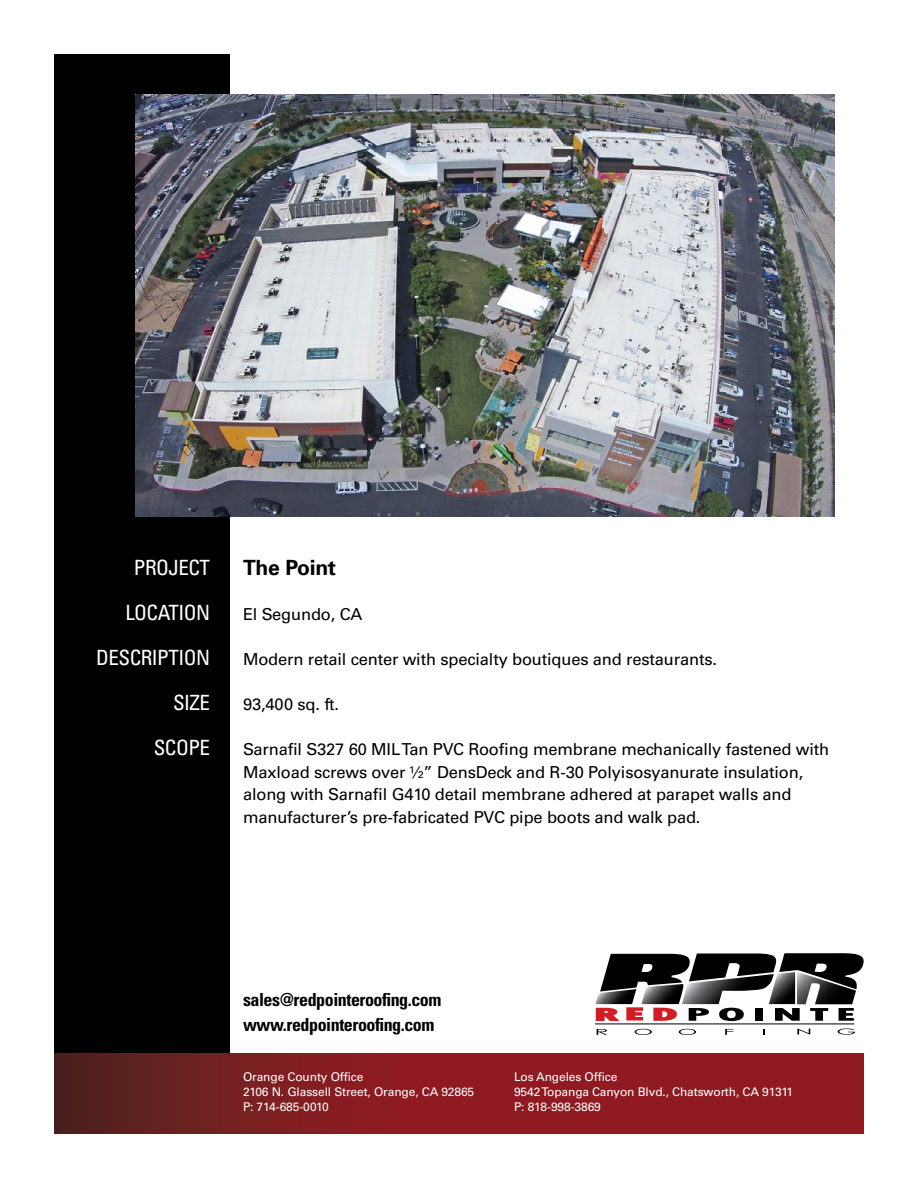
<style>
.page{position:relative;width:918px;height:1188px;background:#fff}
.page>*{position:absolute;margin:0;border:0;box-sizing:border-box;transform-origin:0 0}
.t1{font:condensed 21px/45px "Univers";letter-spacing:-.025em;color:#fff;text-align:right}
.t2{font:700 21px "Univers";letter-spacing:-.01em;color:#000}
.t3{font:700 condensed 18px/25.5px "Univers";letter-spacing:-.025em;color:#000}
.t4{font:16.5px/22.5px "Univers";letter-spacing:-.01em;color:#000}
.t5{font:12px/15px "Univers";letter-spacing:-.01em;color:#fff}
</style>
<div class="page">
<div style="left:54px;top:54px;width:176px;height:1080px;background:#000"></div>
<svg style="left:54px;top:1053px;width:810px;height:81px;background:#821c21"></svg>
<img style="left:595px;top:992px;width:41px;height:12px">
<img style="left:641px;top:992px;width:41px;height:12px">
<img style="left:682px;top:992px;width:87px;height:12px">
<img style="left:769px;top:992px;width:26px;height:12px">
<img style="left:797px;top:992px;width:59px;height:12px">
<svg style="left:600px;top:953px;width:264px;height:39px"></svg>
<svg style="left:595px;top:1007px;width:260px;height:28px"></svg>
<img style="left:135px;top:94px;width:699px;height:422px">
<p class="t1" style="left:96px;top:545px;width:115px">PROJECT<br>LOCATION<br>DESCRIPTION<br>SIZE<br>SCOPE</p>
<p class="t2" style="left:243px;top:555px;width:95px">The Point</p>
<p class="t4" style="left:243px;top:603px;width:121px">El Segundo, CA</p>
<p class="t4" style="left:243px;top:648px;width:476px">Modern retail center with specialty boutiques and restaurants.</p>
<p class="t4" style="left:243px;top:693px;width:98px">93,400 sq. ft.</p>
<p class="t4" style="left:243px;top:738px;width:588px">Sarnafil S327 60 MIL Tan PVC Roofing membrane mechanically fastened with Maxload screws over ½” DensDeck and R-30 Polyisosyanurate insulation, along with Sarnafil G410 detail membrane adhered at parapet walls and manufacturer’s pre-fabricated PVC pipe boots and walk pad.</p>
<p class="t3" style="left:243px;top:987px;width:200px">sales@redpointeroofing.com www.redpointeroofing.com</p>
<p class="t5" style="left:243px;top:1070px;width:233px">Orange County Office<br>2106 N. Glassell Street, Orange, CA 92865<br>P: 714-685-0010</p>
<p class="t5" style="left:514px;top:1070px;width:281px">Los Angeles Office<br>9542 Topanga Canyon Blvd., Chatsworth, CA 91311<br>P: 818-998-3869</p>
</div>
